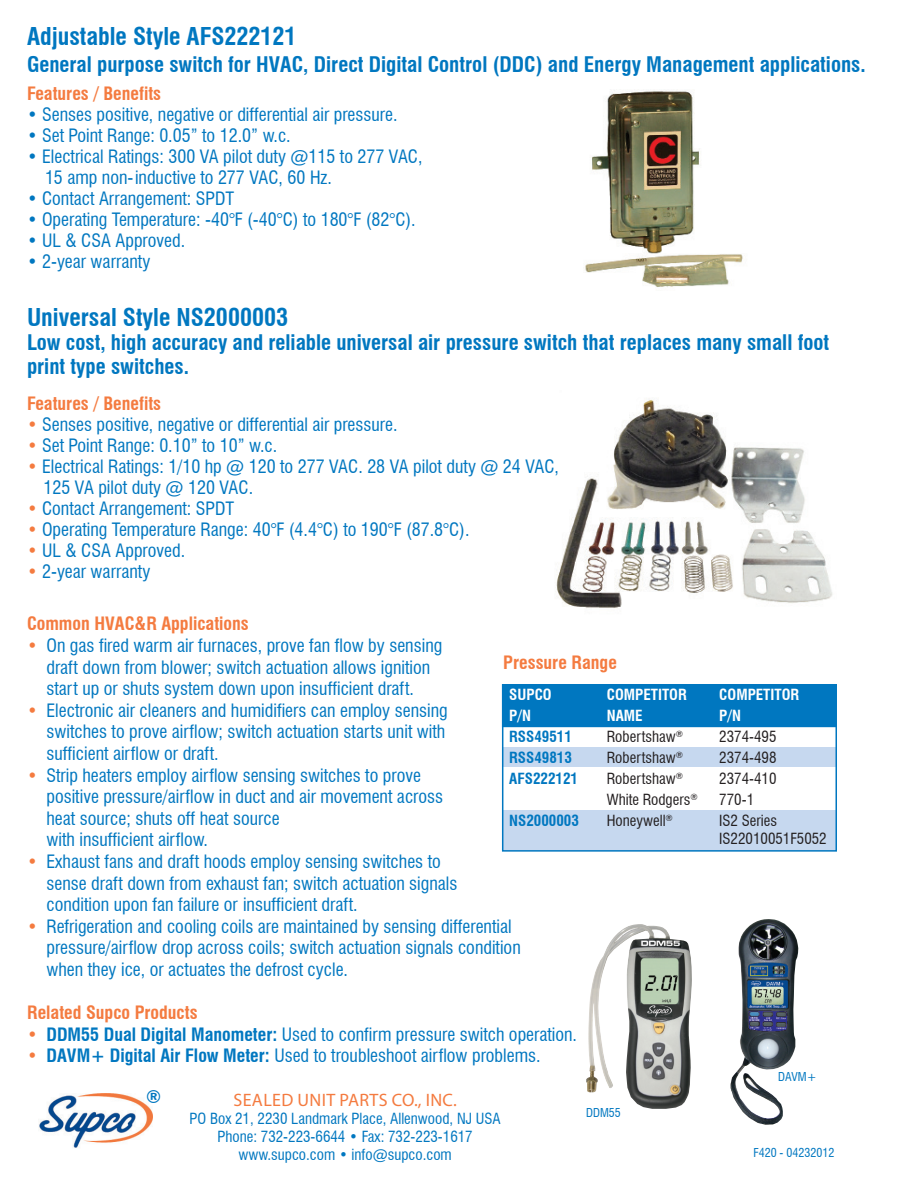
<style>
.page{position:relative;width:918px;height:1188px;background:#fff}
.page>*{position:absolute;margin:0;border:0;box-sizing:border-box;transform-origin:0 0}
.t1{font:700 condensed 24px "Swiss 721 BT";color:#0077c0}
.t2{font:700 condensed 21px/24px "Swiss 721 BT";color:#0077c0}
.t3{font:condensed 18px/21.6px "Swiss 721 BT";color:#0077c0}
.t4{font:700 condensed 18px "Swiss 721 BT";color:#f47b40}
.t5{font:18px "Myriad Pro";letter-spacing:.02em;color:#f47b40}
.t6{font:700 condensed 18px "Swiss 721 BT";color:#0077c0}
.t7{font:condensed 15px/18px "Swiss 721 BT";color:#231f20}
.t8{font:condensed 15px/18px "Swiss 721 BT";color:#0077c0;text-align:center}
.t9{font:700 condensed 15px "Swiss 721 BT";color:#fff}
.t10{font:700 condensed 15px "Swiss 721 BT";color:#0077c0}
.t11{font:condensed 12px "Swiss 721 BT";color:#0077c0}
.s1{color:#f47b40}
.s2{font-weight:700;color:#f47b40}
.s3{font-weight:700}
</style>
<div class="page">
<div style="left:503px;top:748px;width:333px;height:19px;background:#c6d8ef"></div>
<div style="left:503px;top:811px;width:333px;height:40px;background:#c6d8ef"></div>
<div style="left:502px;top:684px;width:335px;height:43px;background:#0077c0"></div>
<img style="left:556px;top:400px;width:277px;height:208px">
<img style="left:585px;top:90px;width:158px;height:197px">
<img style="left:586px;top:924px;width:106px;height:185px">
<img style="left:730px;top:919px;width:68px;height:206px">
<img style="left:39px;top:1093px;width:113px;height:55px">
<div style="left:502px;top:684px;width:335px;height:168px;border:2px solid #0077c0"></div>
<h1 class="t1" style="left:27px;top:22px;width:271px">Adjustable Style AFS222121</h1>
<p class="t2" style="left:27px;top:53px;width:840px">General purpose switch for HVAC, Direct Digital Control (DDC) and Energy Management applications.</p>
<p class="t4" style="left:27px;top:82px;width:136px">Features / Benefits</p>
<p class="t3" style="left:27px;top:103px;width:372px">• Senses positive, negative or differential air pressure.</p>
<p class="t3" style="left:27px;top:124px;width:265px">• Set Point Range: 0.05” to 12.0” w.c.</p>
<p class="t3" style="left:45px;top:146px;width:379px;line-height:21px;text-indent:-18px">• Electrical Ratings: 300 VA pilot duty @115 to 277 VAC,<br>15 amp non-inductive to 277 VAC, 60 Hz.</p>
<p class="t3" style="left:27px;top:187px;width:209px">• Contact Arrangement: SPDT</p>
<p class="t3" style="left:27px;top:208px;width:390px">• Operating Temperature: -40°F (-40°C) to 180°F (82°C).</p>
<p class="t3" style="left:27px;top:229px;width:160px">• UL &amp; CSA Approved.</p>
<p class="t3" style="left:27px;top:250px;width:125px">• 2-year warranty</p>
<h1 class="t1" style="left:27px;top:303px;width:262px">Universal Style NS2000003</h1>
<p class="t2" style="left:27px;top:330px;width:804px">Low cost, high accuracy and reliable universal air pressure switch that replaces many small foot print type switches.</p>
<p class="t4" style="left:27px;top:393px;width:136px">Features / Benefits</p>
<p class="t3" style="left:27px;top:414px;width:372px"><span class="s1">•</span> Senses positive, negative or differential air pressure.</p>
<p class="t3" style="left:27px;top:435px;width:252px"><span class="s1">•</span> Set Point Range: 0.10” to 10” w.c.</p>
<p class="t3" style="left:44px;top:456px;width:517px;line-height:21px;text-indent:-17px"><span class="s1">•</span> Electrical Ratings: 1/10 hp @ 120 to 277 VAC. 28 VA pilot duty @ 24 VAC,<br>125 VA pilot duty @ 120 VAC.</p>
<p class="t3" style="left:27px;top:498px;width:209px"><span class="s1">•</span> Contact Arrangement: SPDT</p>
<p class="t3" style="left:27px;top:519px;width:444px"><span class="s1">•</span> Operating Temperature Range: 40°F (4.4°C) to 190°F (87.8°C).</p>
<p class="t3" style="left:27px;top:540px;width:160px"><span class="s1">•</span> UL &amp; CSA Approved.</p>
<p class="t3" style="left:27px;top:561px;width:125px"><span class="s1">•</span> 2-year warranty</p>
<p class="t4" style="left:27px;top:613px;width:223px">Common HVAC&amp;R Applications</p>
<p class="t3" style="left:27px;top:635px;width:417px;text-align:center"><span class="s1">•</span> On gas fired warm air furnaces, prove fan flow by sensing draft down from blower; switch actuation allows ignition start up or shuts system down upon insufficient draft.</p>
<p class="t3" style="left:46px;top:700px;width:403px;text-indent:-19px"><span class="s1">•</span> Electronic air cleaners and humidifiers can employ sensing switches to prove airflow; switch actuation starts unit with sufficient airflow or draft.</p>
<p class="t3" style="left:46px;top:764px;width:398px;text-indent:-19px"><span class="s1">•</span> Strip heaters employ airflow sensing switches to prove positive pressure/airflow in duct and air movement across heat source; shuts off heat source<br>with insufficient airflow.</p>
<p class="t3" style="left:46px;top:851px;width:412px;text-indent:-19px"><span class="s1">•</span> Exhaust fans and draft hoods employ sensing switches to sense draft down from exhaust fan; switch actuation signals condition upon fan failure or insufficient draft.</p>
<p class="t3" style="left:46px;top:916px;width:476px;text-indent:-19px"><span class="s1">•</span> Refrigeration and cooling coils are maintained by sensing differential pressure/airflow drop across coils; switch actuation signals condition when they ice, or actuates the defrost cycle.</p>
<p class="t4" style="left:27px;top:1002px;width:172px">Related Supco Products</p>
<p class="t3" style="left:27px;top:1024px;width:552px"><span class="s2">•</span> <span class="s3">DDM55 Dual Digital Manometer:</span> Used to confirm pressure switch operation.</p>
<p class="t3" style="left:27px;top:1045px;width:515px"><span class="s2">•</span> <span class="s3">DAVM+ Digital Air Flow Meter:</span> Used to troubleshoot airflow problems.</p>
<p class="t4" style="left:503px;top:652px;width:115px">Pressure Range</p>
<p class="t9" style="left:509px;top:686px;width:44px">SUPCO</p>
<p class="t9" style="left:607px;top:686px;width:81px">COMPETITOR</p>
<p class="t9" style="left:719px;top:686px;width:81px">COMPETITOR</p>
<p class="t9" style="left:509px;top:707px;width:23px">P/N</p>
<p class="t9" style="left:607px;top:707px;width:37px">NAME</p>
<p class="t9" style="left:719px;top:707px;width:23px">P/N</p>
<p class="t10" style="left:509px;top:728px;width:64px">RSS49511</p>
<p class="t7" style="left:607px;top:728px;width:78px">Robertshaw<sup>®</sup></p>
<p class="t7" style="left:719px;top:728px;width:59px">2374-495</p>
<p class="t10" style="left:509px;top:749px;width:64px">RSS49813</p>
<p class="t7" style="left:607px;top:749px;width:78px">Robertshaw<sup>®</sup></p>
<p class="t7" style="left:719px;top:749px;width:59px">2374-498</p>
<p class="t10" style="left:509px;top:770px;width:70px">AFS222121</p>
<p class="t7" style="left:607px;top:770px;width:78px">Robertshaw<sup>®</sup></p>
<p class="t7" style="left:719px;top:770px;width:59px">2374-410</p>
<p class="t7" style="left:607px;top:791px;width:92px">White Rodgers<sup>®</sup></p>
<p class="t7" style="left:719px;top:791px;width:36px">770-1</p>
<p class="t10" style="left:509px;top:812px;width:71px">NS2000003</p>
<p class="t7" style="left:607px;top:812px;width:68px">Honeywell<sup>®</sup></p>
<p class="t7" style="left:719px;top:812px;width:109px">IS2 Series<br>IS22010051F5052</p>
<p class="t6" style="left:146px;top:1086px;width:16px">®</p>
<p class="t5" style="left:234px;top:1088px;width:225px">SEALED UNIT PARTS CO., INC.</p>
<p class="t8" style="left:190px;top:1109px;width:313px">PO Box 21, 2230 Landmark Place, Allenwood, NJ USA<br>Phone: 732-223-6644 • Fax: 732-223-1617 www.supco.com • info@supco.com</p>
<p class="t11" style="left:586px;top:1106px;width:36px">DDM55</p>
<p class="t11" style="left:778px;top:1070px;width:40px">DAVM+</p>
<p class="t11" style="left:754px;top:1145px;width:82px">F420 - 04232012</p>
</div>
